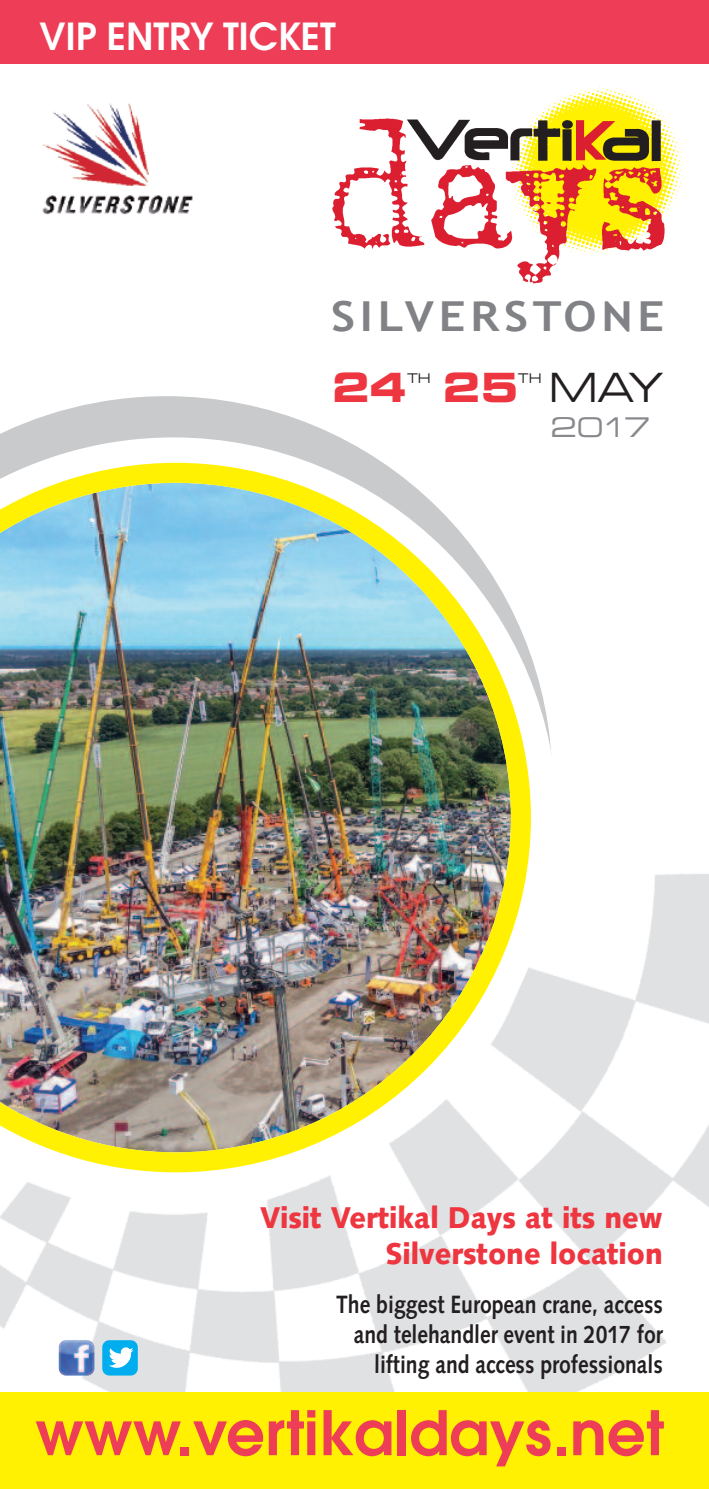
<style>
.page{position:relative;width:709px;height:1489px;background:#fff}
.page>*{position:absolute;margin:0;border:0;box-sizing:border-box;transform-origin:0 0}
.t1{font:600 60.75px "Avant Garde";color:#ee3d56}
.t2{font:700 41.25px "Trebuchet MS";letter-spacing:.1em;color:#808285;scale:1.14 1}
.t3{font:700 expanded 40.25px "Square 721 BT";color:#ee3640;scale:.96 1}
.t4{font:expanded 40.25px "Square 721 BT";color:#231f20;scale:.93 1}
.t5{font:600 37px "Avant Garde";color:#fff}
.t6{font:900 30px/36px "Syntax";color:#ee3640;text-align:right;scale:.94 1}
.t7{font:expanded 27px "Square 721 BT";color:#87898c;scale:1.05 1}
.t8{font:700 25px/30px "Syntax";color:#231f20;text-align:right;scale:.85 1}
.t9{font:expanded 13.25px "Square 721 BT";color:#231f20;scale:.96 1}
</style>
<div class="page">
<img style="left:0;top:874px;width:709px;height:518px">
<div style="left:0;top:0;width:709px;height:64px;background:#ee3d56"></div>
<div style="left:0;top:1392px;width:709px;height:96px;background:#fff101"></div>
<img style="left:59px;top:1339px;width:35px;height:36px;border-radius:7px">
<div style="left:102px;top:1339px;width:36px;height:36px;background:#00aeef;border-radius:7px"></div>
<svg style="left:109px;top:1347px;width:24px;height:21px"></svg>
<img style="left:332px;top:118px;width:349px;height:166px">
<img style="left:399px;top:87px;width:280px;height:77px">
<svg style="left:576px;top:120px;width:39px;height:40px;background:#cf6b1c"></svg>
<img style="left:42px;top:103px;width:151px;height:112px">
<svg style="left:0;top:396px;width:339px;height:41px;fill:#c9cacc"></svg>
<svg style="left:0;top:437px;width:557px;height:768px"></svg>
<img style="left:0;top:463px;width:531px;height:709px">
<h3 class="t5" style="left:39px;top:22px;width:298px">VIP ENTRY TICKET</h3>
<h2 class="t2" style="left:331px;top:293px;width:294px">SILVERSTONE</h2>
<h3 class="t3" style="left:332px;top:372px;width:80px">24</h3>
<p class="t9" style="left:407px;top:373px;width:26px">TH</p>
<h3 class="t3" style="left:443px;top:372px;width:80px">25</h3>
<p class="t9" style="left:518px;top:373px;width:26px">TH</p>
<h3 class="t4" style="left:549px;top:372px;width:125px">MAY</h3>
<p class="t7" style="left:550px;top:417px;width:97px">2017</p>
<p class="t6" style="left:260px;top:1202px;width:430px">Visit Vertikal Days at its new<br>Silverstone location</p>
<p class="t8" style="left:336px;top:1291px;width:386px">The biggest European crane, access and telehandler event in 2017 for lifting and access professionals</p>
<h1 class="t1" style="left:35px;top:1409px;width:630px">www.vertikaldays.net</h1>
</div>
